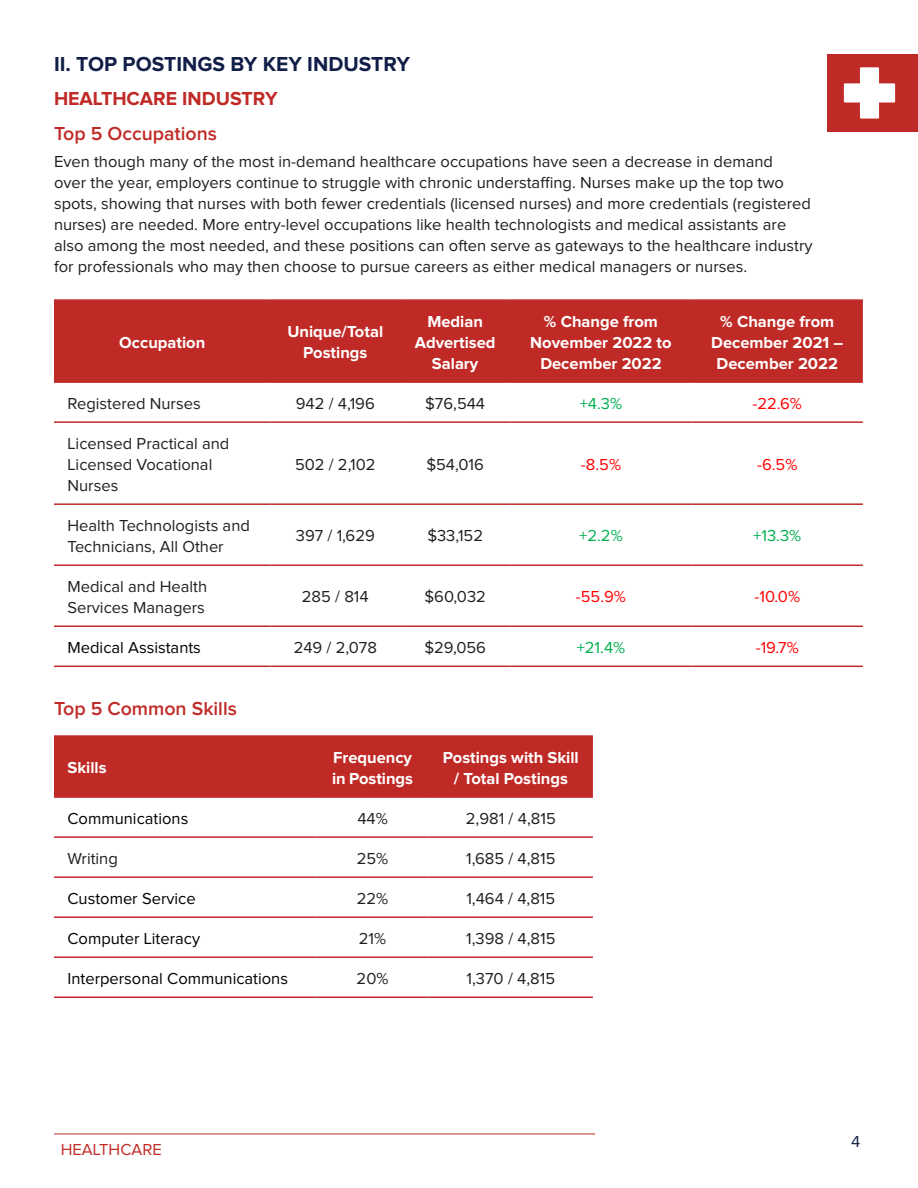
<style>
.page{position:relative;width:918px;height:1188px;background:#fff}
.page>*{position:absolute;margin:0;border:0;box-sizing:border-box;transform-origin:0 0}
.Basic2{font:700 21px "Proxima Nova";color:#111e47}
.Basic2-2{font:600 19.5px "Proxima Nova";color:#c02a26}
.Basic2-3{font:700 19.5px "Proxima Nova";color:#c02a26}
.Basic2-4{font:16.5px/21px "Proxima Nova";color:#201f1e}
.Basic2-5{font:16.5px/21px "Proxima Nova";color:#231f20}
.Basic2-6{font:700 16.5px/21px "Proxima Nova";color:#fff;text-align:center}
.Basic2-7{font:16.5px "Proxima Nova";color:#000}
.Basic2-8{font:16.5px "Proxima Nova";color:#f00}
.Basic2-9{font:16.5px "Proxima Nova";color:#00b050}
.List_Paragraph{font:16.5px "Proxima Nova";color:#c02a26}
.t1{font:16.5px "Proxima Nova";color:#122147}
</style>
<div class="page">
<div style="left:54px;top:301px;width:809px;height:80px;background:#c02a26"></div>
<hr style="left:54px;top:299px;width:217px;height:2px;background:#c02a26">
<hr style="left:271px;top:299px;width:129px;height:2px;background:#c02a26">
<hr style="left:400px;top:299px;width:110px;height:2px;background:#c02a26">
<hr style="left:510px;top:299px;width:182px;height:2px;background:#c02a26">
<hr style="left:692px;top:299px;width:171px;height:2px;background:#c02a26">
<hr style="left:54px;top:381px;width:217px;height:2px;background:#c02a26">
<hr style="left:271px;top:381px;width:129px;height:2px;background:#c02a26">
<hr style="left:400px;top:381px;width:110px;height:2px;background:#c02a26">
<hr style="left:510px;top:381px;width:182px;height:2px;background:#c02a26">
<hr style="left:692px;top:381px;width:171px;height:2px;background:#c02a26">
<hr style="left:54px;top:421px;width:217px;height:2px;background:#c02a26">
<hr style="left:271px;top:421px;width:129px;height:2px;background:#c02a26">
<hr style="left:400px;top:421px;width:110px;height:2px;background:#c02a26">
<hr style="left:510px;top:421px;width:182px;height:2px;background:#c02a26">
<hr style="left:692px;top:421px;width:171px;height:2px;background:#c02a26">
<hr style="left:54px;top:503px;width:217px;height:2px;background:#c02a26">
<hr style="left:271px;top:503px;width:129px;height:2px;background:#c02a26">
<hr style="left:400px;top:503px;width:110px;height:2px;background:#c02a26">
<hr style="left:510px;top:503px;width:182px;height:2px;background:#c02a26">
<hr style="left:692px;top:503px;width:171px;height:2px;background:#c02a26">
<hr style="left:54px;top:564px;width:217px;height:2px;background:#c02a26">
<hr style="left:271px;top:564px;width:129px;height:2px;background:#c02a26">
<hr style="left:400px;top:564px;width:110px;height:2px;background:#c02a26">
<hr style="left:510px;top:564px;width:182px;height:2px;background:#c02a26">
<hr style="left:692px;top:564px;width:171px;height:2px;background:#c02a26">
<hr style="left:54px;top:626px;width:217px;height:1px;background:#c02a26">
<hr style="left:271px;top:626px;width:129px;height:1px;background:#c02a26">
<hr style="left:400px;top:626px;width:110px;height:1px;background:#c02a26">
<hr style="left:510px;top:626px;width:182px;height:1px;background:#c02a26">
<hr style="left:692px;top:626px;width:171px;height:1px;background:#c02a26">
<hr style="left:54px;top:666px;width:217px;height:1px;background:#c02a26">
<hr style="left:271px;top:666px;width:129px;height:1px;background:#c02a26">
<hr style="left:400px;top:666px;width:110px;height:1px;background:#c02a26">
<hr style="left:510px;top:666px;width:182px;height:1px;background:#c02a26">
<hr style="left:692px;top:666px;width:171px;height:1px;background:#c02a26">
<div style="left:54px;top:737px;width:539px;height:59px;background:#c02a26"></div>
<hr style="left:54px;top:735px;width:262px;height:2px;background:#c02a26">
<hr style="left:316px;top:735px;width:113px;height:2px;background:#c02a26">
<hr style="left:429px;top:735px;width:164px;height:2px;background:#c02a26">
<hr style="left:54px;top:796px;width:262px;height:2px;background:#c02a26">
<hr style="left:316px;top:796px;width:113px;height:2px;background:#c02a26">
<hr style="left:429px;top:796px;width:164px;height:2px;background:#c02a26">
<hr style="left:54px;top:836px;width:262px;height:2px;background:#c02a26">
<hr style="left:316px;top:836px;width:113px;height:2px;background:#c02a26">
<hr style="left:429px;top:836px;width:164px;height:2px;background:#c02a26">
<hr style="left:54px;top:876px;width:262px;height:2px;background:#c02a26">
<hr style="left:316px;top:876px;width:113px;height:2px;background:#c02a26">
<hr style="left:429px;top:876px;width:164px;height:2px;background:#c02a26">
<hr style="left:54px;top:916px;width:262px;height:2px;background:#c02a26">
<hr style="left:316px;top:916px;width:113px;height:2px;background:#c02a26">
<hr style="left:429px;top:916px;width:164px;height:2px;background:#c02a26">
<hr style="left:54px;top:956px;width:262px;height:2px;background:#c02a26">
<hr style="left:316px;top:956px;width:113px;height:2px;background:#c02a26">
<hr style="left:429px;top:956px;width:164px;height:2px;background:#c02a26">
<hr style="left:54px;top:997px;width:262px;height:1px;background:#c02a26">
<hr style="left:316px;top:997px;width:113px;height:1px;background:#c02a26">
<hr style="left:429px;top:997px;width:164px;height:1px;background:#c02a26">
<hr style="left:54px;top:1134px;width:541px;height:1px;background:#c02a26">
<div style="left:827px;top:55px;width:91px;height:77px;background:#c02a26"></div>
<svg style="left:844px;top:67px;width:51px;height:52px"></svg>
<p class="Basic2" style="left:54px;top:54px;width:358px">II. TOP POSTINGS BY KEY INDUSTRY</p>
<p class="Basic2-3" style="left:54px;top:90px;width:225px">HEALTHCARE INDUSTRY</p>
<p class="Basic2-2" style="left:54px;top:124px;width:165px">Top 5 Occupations</p>
<p class="Basic2-4" style="left:54px;top:152px;width:760px">Even though many of the most in-demand healthcare occupations have seen a decrease in demand<br>over the year, employers continue to struggle with chronic understaffing. Nurses make up the top two spots, showing that nurses with both fewer credentials (licensed nurses) and more credentials (registered nurses) are needed. More entry-level occupations like health technologists and medical assistants are also among the most needed, and these positions can often serve as gateways to the healthcare industry for professionals who may then choose to pursue careers as either medical managers or nurses.</p>
<p class="Basic2-6" style="left:119px;top:332px;width:88px">Occupation</p>
<p class="Basic2-6" style="left:287px;top:322px;width:97px">Unique/Total<br>Postings</p>
<p class="Basic2-6" style="left:415px;top:311px;width:82px">Median<br>Advertised<br>Salary</p>
<p class="Basic2-6" style="left:530px;top:311px;width:143px">% Change from<br>November 2022 to<br>December 2022</p>
<p class="Basic2-6" style="left:711px;top:311px;width:134px">% Change from<br>December 2021 –<br>December 2022</p>
<p class="Basic2-5" style="left:68px;top:393px;width:135px">Registered Nurses</p>
<p class="Basic2-5" style="left:296px;top:393px;width:80px">942 / 4,196</p>
<p class="Basic2-5" style="left:425px;top:393px;width:61px">$76,544</p>
<p class="Basic2-9" style="left:580px;top:396px;width:44px">+4.3%</p>
<p class="Basic2-8" style="left:753px;top:396px;width:51px">-22.6%</p>
<p class="Basic2-5" style="left:68px;top:433px;width:163px">Licensed Practical and<br>Licensed Vocational<br>Nurses</p>
<p class="Basic2-5" style="left:295px;top:454px;width:82px">502 / 2,102</p>
<p class="Basic2-5" style="left:426px;top:454px;width:59px">$54,016</p>
<p class="Basic2-8" style="left:581px;top:457px;width:42px">-8.5%</p>
<p class="Basic2-8" style="left:757px;top:457px;width:42px">-6.5%</p>
<p class="Basic2-5" style="left:68px;top:515px;width:184px">Health Technologists and<br>Technicians, All Other</p>
<p class="Basic2-5" style="left:296px;top:526px;width:80px">397 / 1,629</p>
<p class="Basic2-5" style="left:427px;top:526px;width:57px">$33,152</p>
<p class="Basic2-9" style="left:579px;top:528px;width:45px">+2.2%</p>
<p class="Basic2-9" style="left:753px;top:528px;width:50px">+13.3%</p>
<p class="Basic2-5" style="left:68px;top:576px;width:141px">Medical and Health<br>Services Managers</p>
<p class="Basic2-5" style="left:302px;top:587px;width:68px">285 / 814</p>
<p class="Basic2-5" style="left:424px;top:587px;width:63px">$60,032</p>
<p class="Basic2-8" style="left:576px;top:589px;width:52px">-55.9%</p>
<p class="Basic2-8" style="left:754px;top:589px;width:47px">-10.0%</p>
<p class="Basic2-7" style="left:68px;top:640px;width:135px">Medical Assistants</p>
<p class="Basic2-5" style="left:294px;top:638px;width:85px">249 / 2,078</p>
<p class="Basic2-5" style="left:424px;top:638px;width:63px">$29,056</p>
<p class="Basic2-9" style="left:577px;top:640px;width:50px">+21.4%</p>
<p class="Basic2-8" style="left:756px;top:640px;width:45px">-19.7%</p>
<p class="Basic2-2" style="left:54px;top:700px;width:184px">Top 5 Common Skills</p>
<p class="Basic2-6" style="left:68px;top:758px;width:41px">Skills</p>
<p class="Basic2-6" style="left:332px;top:747px;width:83px;text-align:left">Frequency in Postings</p>
<p class="Basic2-6" style="left:443px;top:747px;width:137px">Postings with Skill / Total Postings</p>
<p class="Basic2-7" style="left:68px;top:811px;width:122px">Communications</p>
<p class="Basic2-5" style="left:357px;top:808px;width:32px">44%</p>
<p class="Basic2-5" style="left:466px;top:808px;width:91px">2,981 / 4,815</p>
<p class="Basic2-5" style="left:68px;top:848px;width:52px">Writing</p>
<p class="Basic2-5" style="left:357px;top:848px;width:33px">25%</p>
<p class="Basic2-5" style="left:466px;top:848px;width:91px">1,685 / 4,815</p>
<p class="Basic2-7" style="left:68px;top:891px;width:130px">Customer Service</p>
<p class="Basic2-5" style="left:357px;top:888px;width:33px">22%</p>
<p class="Basic2-5" style="left:466px;top:888px;width:90px">1,464 / 4,815</p>
<p class="Basic2-7" style="left:68px;top:931px;width:134px">Computer Literacy</p>
<p class="Basic2-5" style="left:359px;top:928px;width:29px">21%</p>
<p class="Basic2-5" style="left:466px;top:928px;width:91px">1,398 / 4,815</p>
<p class="Basic2-7" style="left:68px;top:971px;width:222px">Interpersonal Communications</p>
<p class="Basic2-5" style="left:357px;top:968px;width:33px">20%</p>
<p class="Basic2-5" style="left:467px;top:968px;width:90px">1,370 / 4,815</p>
<p class="List_Paragraph" style="left:61px;top:1142px;width:103px">HEALTHCARE</p>
<p class="t1" style="left:851px;top:1134px;width:11px">4</p>
</div>
